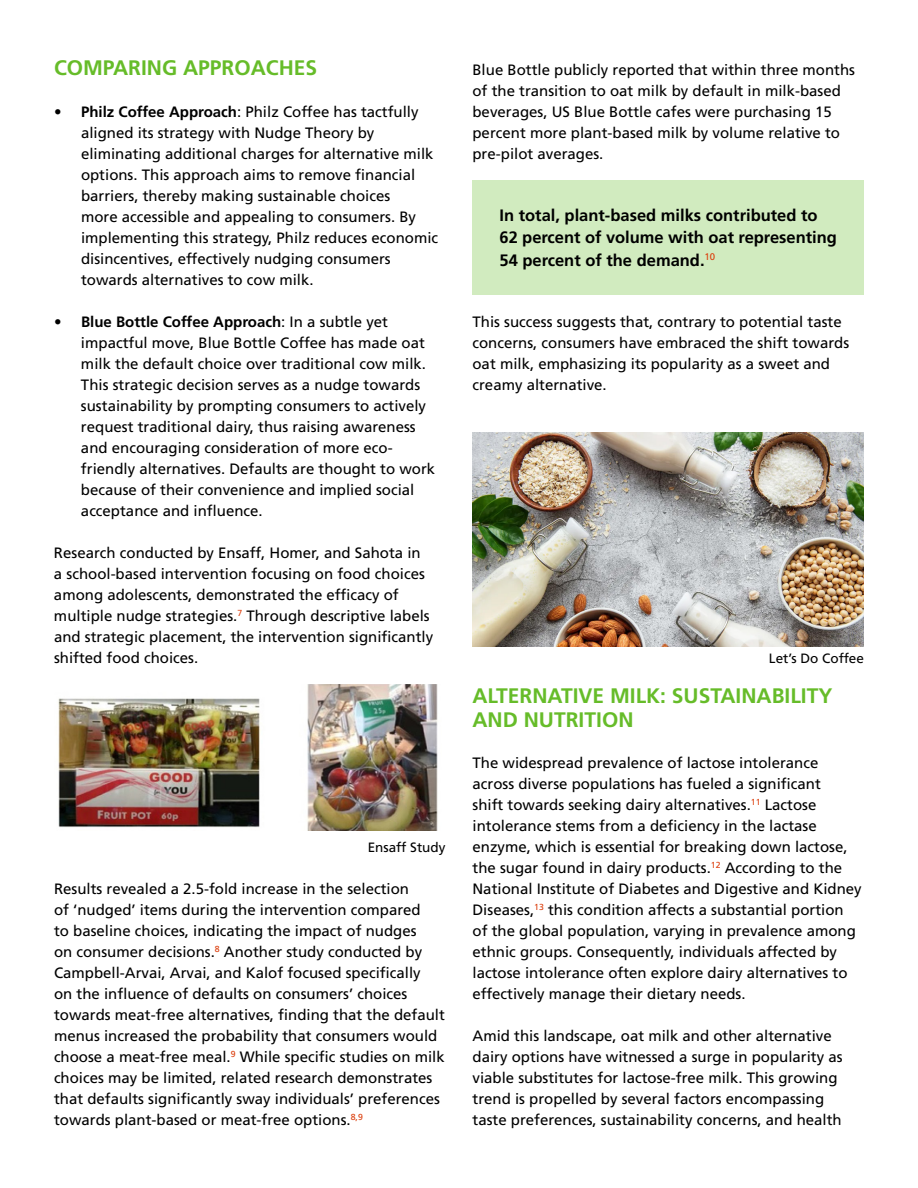
<style>
.page{position:relative;width:918px;height:1188px;background:#fff}
.page>*{position:absolute;margin:0;border:0;box-sizing:border-box;transform-origin:0 0}
.t1{font:700 21px/24px "Frutiger LT Com";color:#66bc29}
.t2{font:700 16.5px/22.5px "Frutiger LT Com";color:#000}
.t3{font:15px/21px "Frutiger LT Com";color:#000}
.t4{font:13.5px "Frutiger LT Com";color:#000}
.s1{font-weight:700}
</style>
<div class="page">
<img style="left:58px;top:684px;width:380px;height:147px">
<img style="left:472px;top:432px;width:392px;height:214px">
<div style="left:472px;top:180px;width:392px;height:115px;background:#d1ebbf"></div>
<h1 class="t1" style="left:54px;top:56px;width:265px">COMPARING APPROACHES</h1>
<p class="t3" style="left:81px;top:101px;width:359px;text-indent:-27px"><span class="s1">• Philz Coffee Approach</span>: Philz Coffee has tactfully aligned its strategy with Nudge Theory by eliminating additional charges for alternative milk options. This approach aims to remove financial barriers, thereby making sustainable choices<br>more accessible and appealing to consumers. By implementing this strategy, Philz reduces economic disincentives, effectively nudging consumers towards alternatives to cow milk.</p>
<p class="t3" style="left:81px;top:311px;width:356px;text-indent:-27px"><span class="s1">• Blue Bottle Coffee Approach</span>: In a subtle yet impactful move, Blue Bottle Coffee has made oat milk the default choice over traditional cow milk.<br>This strategic decision serves as a nudge towards sustainability by prompting consumers to actively request traditional dairy, thus raising awareness and encouraging consideration of more eco&shy;friendly alternatives. Defaults are thought to work because of their convenience and implied social acceptance and influence.</p>
<p class="t3" style="left:54px;top:542px;width:381px">Research conducted by Ensaff, Homer, and Sahota in<br>a school-based intervention focusing on food choices among adolescents, demonstrated the efficacy of multiple nudge strategies.<sup>7</sup> Through descriptive labels and strategic placement, the intervention significantly shifted food choices.</p>
<p class="t4" style="left:368px;top:839px;width:79px">Ensaff Study</p>
<p class="t3" style="left:54px;top:878px;width:392px">Results revealed a 2.5-fold increase in the selection<br>of ‘nudged’ items during the intervention compared<br>to baseline choices, indicating the impact of nudges<br>on consumer decisions.<sup>8</sup> Another study conducted by Campbell-Arvai, Arvai, and Kalof focused specifically<br>on the influence of defaults on consumers’ choices towards meat-free alternatives, finding that the default menus increased the probability that consumers would choose a meat-free meal.<sup>9</sup> While specific studies on milk choices may be limited, related research demonstrates that defaults significantly sway individuals’ preferences towards plant-based or meat-free options.<sup>8,9</sup></p>
<p class="t3" style="left:472px;top:59px;width:384px">Blue Bottle publicly reported that within three months of the transition to oat milk by default in milk-based beverages, US Blue Bottle cafes were purchasing 15 percent more plant-based milk by volume relative to pre-pilot averages.</p>
<p class="t2" style="left:500px;top:204px;width:339px">In total, plant-based milks contributed to<br>62 percent of volume with oat representing<br>54 percent of the demand.<sup>10</sup></p>
<p class="t3" style="left:472px;top:311px;width:378px">This success suggests that, contrary to potential taste concerns, consumers have embraced the shift towards oat milk, emphasizing its popularity as a sweet and creamy alternative.</p>
<p class="t4" style="left:769px;top:650px;width:97px">Let’s Do Coffee</p>
<h1 class="t1" style="left:472px;top:684px;width:361px">ALTERNATIVE MILK: SUSTAINABILITY<br>AND NUTRITION</h1>
<p class="t3" style="left:472px;top:752px;width:391px">The widespread prevalence of lactose intolerance across diverse populations has fueled a significant<br>shift towards seeking dairy alternatives.<sup>11</sup> Lactose intolerance stems from a deficiency in the lactase enzyme, which is essential for breaking down lactose, the sugar found in dairy products.<sup>12</sup> According to the National Institute of Diabetes and Digestive and Kidney Diseases,<sup>13</sup> this condition affects a substantial portion of the global population, varying in prevalence among ethnic groups. Consequently, individuals affected by lactose intolerance often explore dairy alternatives to effectively manage their dietary needs.</p>
<p class="t3" style="left:473px;top:1025px;width:372px">Amid this landscape, oat milk and other alternative dairy options have witnessed a surge in popularity as viable substitutes for lactose-free milk. This growing trend is propelled by several factors encompassing taste preferences, sustainability concerns, and health</p>
</div>
